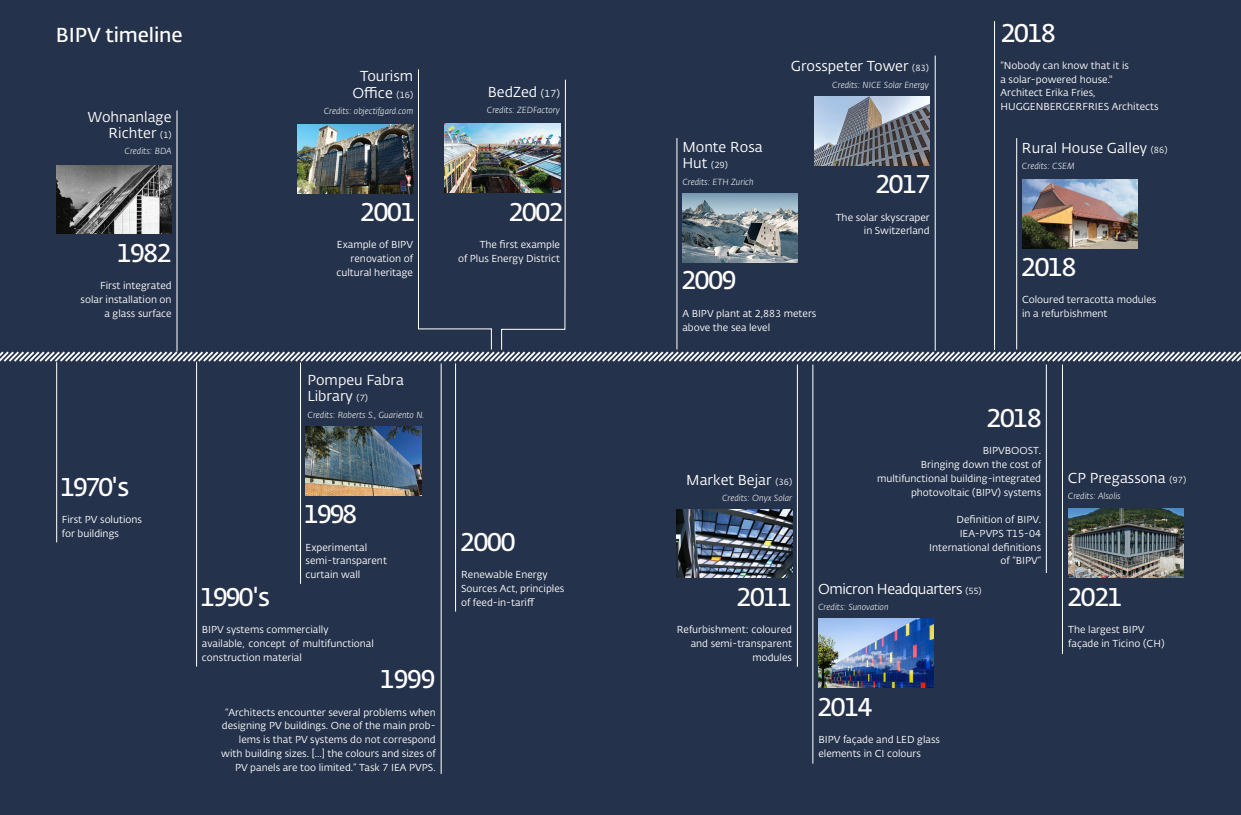
<style>
.page{position:relative;width:1241px;height:815px;background:#fff}
.page>*{position:absolute;margin:0;border:0;box-sizing:border-box;transform-origin:0 0}
.t1{font:600 25.5px "SUPSI Fedra Sans";letter-spacing:-.07em;color:#fff}
.bandiera_2_colonne_b{font:600 20px "SUPSI Fedra Sans";letter-spacing:-.005em;color:#fff}
.t2{font:14.25px "SUPSI Fedra Sans";color:#fff}
.t3{font:14.25px "SUPSI Fedra Sans";letter-spacing:-.03em;color:#fff}
.Elenco_puntato_BLU{font:10px/13.8px "SUPSI Fedra Sans";color:#fff}
.t4{font:italic 300 8.75px "SUPSI Fedra Sans";color:#fff}
.t5{font:8.75px "SUPSI Fedra Sans";color:#fff}
.s1{font-size:8.75px}
.s2{font-size:10px}
.s3{font-size:14.25px}
</style>
<div class="page">
<div style="left:0;top:0;width:1240px;height:815px;background:#25324b"></div>
<hr style="left:56px;top:362px;width:1px;height:180px;background:#fff">
<hr style="left:300px;top:362px;width:1px;height:222px;background:#fff">
<hr style="left:455px;top:363px;width:1px;height:249px;background:#fff">
<hr style="left:196px;top:362px;width:1px;height:305px;background:#fff">
<img style="left:306px;top:427px;width:115px;height:69px">
<hr style="left:796px;top:365px;width:1px;height:302px;background:#fff">
<hr style="left:812px;top:365px;width:1px;height:399px;background:#fff">
<hr style="left:440px;top:363px;width:1px;height:411px;background:#fff">
<img style="left:676px;top:509px;width:115px;height:69px">
<img style="left:818px;top:619px;width:115px;height:69px">
<hr style="left:934px;top:56px;width:1px;height:295px;background:#fff">
<hr style="left:1045px;top:365px;width:1px;height:208px;background:#fff">
<hr style="left:1061px;top:365px;width:1px;height:289px;background:#fff">
<img style="left:1068px;top:509px;width:115px;height:68px">
<svg style="left:0;top:68px;width:1240px;height:296px;background:#344055"></svg>
<hr style="left:993px;top:21px;width:1px;height:329px;background:#fff">
<p class="bandiera_2_colonne_b" style="left:56px;top:23px;width:128px">BIPV timeline</p>
<p class="t2" style="left:87px;top:108px;width:86px">Wohnanlage</p>
<p class="t2" style="left:108px;top:124px;width:65px">Richter <span class="s1">(1)</span></p>
<p class="t4" style="left:124px;top:145px;width:49px">Credits: BDA</p>
<p class="t1" style="left:117px;top:237px;width:57px">1982</p>
<p class="Elenco_puntato_BLU" style="left:100px;top:279px;width:73px">First integrated</p>
<p class="Elenco_puntato_BLU" style="left:81px;top:293px;width:92px">solar installation on</p>
<p class="Elenco_puntato_BLU" style="left:104px;top:307px;width:69px">a glass surface</p>
<p class="t2" style="left:360px;top:68px;width:55px">Tourism</p>
<p class="t2" style="left:352px;top:84px;width:62px">Office <span class="s1">(16)</span></p>
<p class="t4" style="left:324px;top:105px;width:91px">Credits: objectifgard.com</p>
<p class="t1" style="left:360px;top:196px;width:57px">2001</p>
<p class="Elenco_puntato_BLU" style="left:337px;top:238px;width:78px">Example of BIPV</p>
<p class="Elenco_puntato_BLU" style="left:350px;top:252px;width:64px">renovation of</p>
<p class="Elenco_puntato_BLU" style="left:336px;top:265px;width:78px">cultural heritage</p>
<p class="t2" style="left:488px;top:83px;width:74px">BedZed <span class="s2">(17)</span></p>
<p class="t4" style="left:487px;top:104px;width:75px">Credits: ZEDFactory</p>
<p class="t1" style="left:508px;top:196px;width:57px">2002</p>
<p class="Elenco_puntato_BLU" style="left:479px;top:238px;width:82px">The first example</p>
<p class="Elenco_puntato_BLU" style="left:458px;top:252px;width:103px">of Plus Energy District</p>
<p class="t2" style="left:307px;top:372px;width:98px">Pompeu Fabra</p>
<p class="t2" style="left:307px;top:388px;width:62px">Library <span class="s1">(7)</span></p>
<p class="t4" style="left:307px;top:409px;width:118px">Credits: Roberts S., Guariento N.</p>
<p class="t1" style="left:60px;top:471px;width:71px">1970 's</p>
<p class="Elenco_puntato_BLU" style="left:62px;top:513px;width:82px">First PV solutions</p>
<p class="Elenco_puntato_BLU" style="left:62px;top:527px;width:59px">for buildings</p>
<p class="t1" style="left:304px;top:499px;width:55px">1998</p>
<p class="t1" style="left:200px;top:581px;width:71px">1990 's</p>
<p class="Elenco_puntato_BLU" style="left:305px;top:540px;width:63px">Experimental</p>
<p class="Elenco_puntato_BLU" style="left:305px;top:554px;width:83px">semi-transparent</p>
<p class="Elenco_puntato_BLU" style="left:305px;top:568px;width:56px">curtain wall</p>
<p class="Elenco_puntato_BLU" style="left:202px;top:623px;width:128px">BIPV systems commercially</p>
<p class="Elenco_puntato_BLU" style="left:202px;top:637px;width:173px">available, concept of multifunctional construction material</p>
<p class="t1" style="left:380px;top:664px;width:57px">1999</p>
<p class="Elenco_puntato_BLU" style="left:221px;top:705px;width:216px;text-align:right">“Architects encounter several problems when designing PV buildings. One of the main prob&shy;lems is that PV systems do not correspond with building sizes. [...] the colours and sizes of PV panels are too limited.” Task 7 IEA PVPS.</p>
<p class="t1" style="left:460px;top:526px;width:57px">2000</p>
<p class="Elenco_puntato_BLU" style="left:461px;top:568px;width:88px">Renewable Energy</p>
<p class="Elenco_puntato_BLU" style="left:461px;top:582px;width:105px">Sources Act, principles</p>
<p class="Elenco_puntato_BLU" style="left:461px;top:595px;width:75px">of feed-in-tariff</p>
<p class="t2" style="left:682px;top:138px;width:82px">Monte Rosa</p>
<p class="t5" style="left:682px;top:160px;width:47px"><span class="s3">Hut</span> (29)</p>
<p class="t4" style="left:682px;top:176px;width:73px">Credits: ETH Zurich</p>
<p class="t1" style="left:681px;top:265px;width:57px">2009</p>
<p class="t2" style="left:790px;top:58px;width:139px">Grosspeter Tower <span class="s1">(83)</span></p>
<p class="t4" style="left:832px;top:79px;width:98px">Credits: NICE Solar Energy</p>
<p class="t1" style="left:875px;top:169px;width:57px">2017</p>
<p class="Elenco_puntato_BLU" style="left:835px;top:210px;width:95px">The solar skyscraper</p>
<p class="Elenco_puntato_BLU" style="left:863px;top:224px;width:67px">in Switzerland</p>
<p class="Elenco_puntato_BLU" style="left:682px;top:307px;width:135px">A BIPV plant at 2,883 meters</p>
<p class="Elenco_puntato_BLU" style="left:682px;top:320px;width:89px">above the sea level</p>
<p class="t1" style="left:1000px;top:17px;width:57px">2018</p>
<p class="Elenco_puntato_BLU" style="left:1000px;top:59px;width:130px">“Nobody can know that it is</p>
<p class="Elenco_puntato_BLU" style="left:1000px;top:72px;width:114px">a solar-powered house."</p>
<p class="Elenco_puntato_BLU" style="left:1000px;top:86px;width:96px">Architect Erika Fries,</p>
<p class="Elenco_puntato_BLU" style="left:1000px;top:100px;width:160px">HUGGENBERGERFRIES Architects</p>
<p class="t2" style="left:1021px;top:139px;width:147px">Rural House Galley <span class="s1">(86)</span></p>
<p class="t4" style="left:1021px;top:160px;width:54px">Credits: CSEM</p>
<p class="t1" style="left:1020px;top:251px;width:57px">2018</p>
<p class="Elenco_puntato_BLU" style="left:1021px;top:293px;width:136px">Coloured terracotta modules</p>
<p class="Elenco_puntato_BLU" style="left:1021px;top:307px;width:87px">in a refurbishment</p>
<p class="t2" style="left:686px;top:471px;width:107px">Market Bejar <span class="s1">(36)</span></p>
<p class="t4" style="left:722px;top:492px;width:71px">Credits: Onyx Solar</p>
<p class="t1" style="left:986px;top:402px;width:57px">2018</p>
<p class="Elenco_puntato_BLU" style="left:982px;top:444px;width:60px">BIPVBOOST.</p>
<p class="Elenco_puntato_BLU" style="left:920px;top:458px;width:122px">Bringing down the cost of</p>
<p class="Elenco_puntato_BLU" style="left:876px;top:472px;width:165px">multifunctional building-integrated</p>
<p class="Elenco_puntato_BLU" style="left:910px;top:485px;width:132px">photovoltaic (BIPV) systems</p>
<p class="Elenco_puntato_BLU" style="left:956px;top:513px;width:86px">Definition of BIPV.</p>
<p class="Elenco_puntato_BLU" style="left:959px;top:527px;width:83px">IEA-PVPS T15-04</p>
<p class="Elenco_puntato_BLU" style="left:929px;top:540px;width:113px">International definitions</p>
<p class="Elenco_puntato_BLU" style="left:1000px;top:554px;width:42px">of “BIPV”</p>
<p class="t2" style="left:1067px;top:469px;width:120px">CP Pregassona <span class="s1">(97)</span></p>
<p class="t4" style="left:1067px;top:490px;width:54px">Credits: Alsolis</p>
<p class="t1" style="left:736px;top:581px;width:57px">2011</p>
<p class="t3" style="left:818px;top:580px;width:165px">Omicron Headquarters <span class="s1">(55)</span></p>
<p class="t4" style="left:818px;top:601px;width:72px">Credits: Sunovation</p>
<p class="t1" style="left:1066px;top:581px;width:57px">2021</p>
<p class="Elenco_puntato_BLU" style="left:676px;top:623px;width:117px">Refurbishment: coloured</p>
<p class="Elenco_puntato_BLU" style="left:690px;top:637px;width:103px">and semi-transparent</p>
<p class="Elenco_puntato_BLU" style="left:752px;top:650px;width:41px">modules</p>
<p class="Elenco_puntato_BLU" style="left:1068px;top:623px;width:78px">The largest BIPV</p>
<p class="Elenco_puntato_BLU" style="left:1068px;top:637px;width:98px">façade in Ticino (CH)</p>
<p class="t1" style="left:816px;top:691px;width:57px">2014</p>
<p class="Elenco_puntato_BLU" style="left:818px;top:733px;width:123px">BIPV façade and LED glass</p>
<p class="Elenco_puntato_BLU" style="left:818px;top:747px;width:104px">elements in CI colours</p>
</div>
